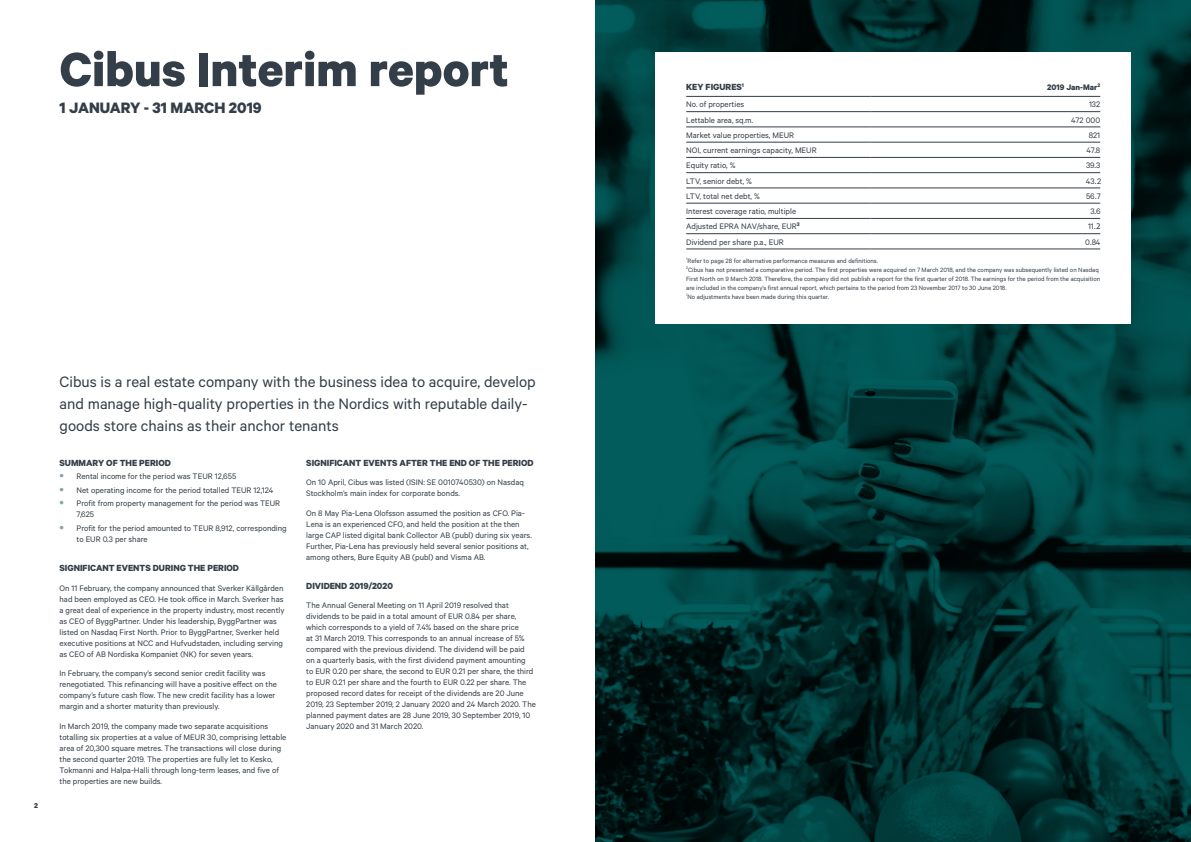
<style>
.page{position:relative;width:1191px;height:842px;background:#fff}
.page>*{position:absolute;margin:0;border:0;box-sizing:border-box;transform-origin:0 0}
.t1{font:700 54px "Calibre";color:#343e48}
.t2{font:17px/22px "Calibre";color:#343e48}
.t3{font:700 17px "Calibre";color:#343e48}
.t4{font:700 10px "Calibre";color:#343e48}
.Body{font:9px/11px "Calibre";color:#343e48}
.Table_left{font:9px "Calibre";color:#343e48}
.Table_right{font:9px "Calibre";color:#343e48}
.Table_right-2{font:700 9px "Calibre";color:#343e48}
.t5{font:700 8px "Calibre";color:#343e48}
.Body_small_copy{font:7px/9px "Calibre";color:#343e48}
.s1{font-size:13px;color:#8aa5a6}
.s2{font-family:"Calibri"}
</style>
<div class="page">
<img style="left:595px;top:0;width:596px;height:842px">
<div style="left:655px;top:52px;width:476px;height:271px;background:#fff"></div>
<hr style="left:686px;top:126px;width:184px;height:1px;background:#343e48">
<hr style="left:870px;top:126px;width:230px;height:1px;background:#343e48">
<hr style="left:686px;top:142px;width:184px;height:1px;background:#343e48">
<hr style="left:870px;top:142px;width:230px;height:1px;background:#343e48">
<hr style="left:686px;top:157px;width:184px;height:1px;background:#343e48">
<hr style="left:870px;top:157px;width:230px;height:1px;background:#343e48">
<hr style="left:686px;top:172px;width:184px;height:1px;background:#343e48">
<hr style="left:870px;top:172px;width:230px;height:1px;background:#343e48">
<hr style="left:686px;top:187px;width:184px;height:1px;background:#343e48">
<hr style="left:870px;top:187px;width:230px;height:1px;background:#343e48">
<hr style="left:686px;top:203px;width:184px;height:1px;background:#343e48">
<hr style="left:870px;top:203px;width:230px;height:1px;background:#343e48">
<hr style="left:686px;top:218px;width:184px;height:1px;background:#343e48">
<hr style="left:870px;top:218px;width:230px;height:1px;background:#343e48">
<hr style="left:686px;top:233px;width:184px;height:1px;background:#343e48">
<hr style="left:870px;top:233px;width:230px;height:1px;background:#343e48">
<hr style="left:686px;top:248px;width:184px;height:1px;background:#343e48">
<hr style="left:870px;top:248px;width:230px;height:1px;background:#343e48">
<hr style="left:686px;top:111px;width:184px;height:1px;background:#343e48">
<hr style="left:870px;top:111px;width:230px;height:1px;background:#343e48">
<hr style="left:686px;top:96px;width:184px;height:1px;background:#343e48">
<hr style="left:870px;top:96px;width:230px;height:1px;background:#343e48">
<h1 class="t1" style="left:60px;top:36px;width:451px">Cibus Interim report</h1>
<h2 class="t3" style="left:60px;top:97px;width:204px">1 JANUARY - 31 MARCH 2019</h2>
<p class="t5" style="left:34px;top:800px;width:5px">2</p>
<p class="t2" style="left:60px;top:370px;width:478px">Cibus is a real estate company with the business idea to acquire, develop and manage high-quality properties in the Nordics with reputable daily&shy;goods store chains as their anchor tenants</p>
<h3 class="t4" style="left:60px;top:456px;width:113px">SUMMARY OF THE PERIOD</h3>
<p class="Body" style="left:60px;top:471px;width:178px"><span class="s1">•</span> Rental income for the period was TEUR 12,655</p>
<p class="Body" style="left:60px;top:484px;width:215px"><span class="s1">•</span> Net operating income for the period totalled TEUR 12,124</p>
<p class="Body" style="left:77px;top:498px;width:205px;text-indent:-17px"><span class="s1">•</span> Profit from property management for the period was TEUR<br>7,625</p>
<p class="Body" style="left:77px;top:522px;width:212px;text-indent:-17px"><span class="s1">•</span> Profit for the period amounted to TEUR 8,912, corresponding to EUR 0.3 per share</p>
<h3 class="t4" style="left:60px;top:562px;width:181px">SIGNIFICANT EVENTS DURING THE PERIOD</h3>
<p class="Body" style="left:60px;top:582px;width:226px">On 11 February, the company announced that Sverker Källgården had been employed as CEO. He took office in March. Sverker has a great deal of experience in the property industry, most recently as CEO of ByggPartner. Under his leadership, ByggPartner was listed on Nasdaq First North. Prior to ByggPartner, Sverker held executive positions at NCC and Hufvudstaden, including serving as CEO of AB Nordiska Kompaniet (NK) for seven years.</p>
<p class="Body" style="left:60px;top:667px;width:219px">In February, the company’s second senior credit facility was renegotiated. This refinancing will have a positive effect on the company’s future cash flow. The new credit facility has a lower margin and a shorter maturity than previously.</p>
<p class="Body" style="left:60px;top:720px;width:228px">In March 2019, the company made two separate acquisitions totalling six properties at a value of MEUR 30, comprising lettable area of 20,300 square metres. The transactions will close during the second quarter 2019. The properties are fully let to Kesko, Tokmanni and Halpa-Halli through long-term leases, and five of the properties are new builds.</p>
<h3 class="t4" style="left:306px;top:456px;width:229px">SIGNIFICANT EVENTS AFTER THE END OF THE PERIOD</h3>
<p class="Body" style="left:306px;top:477px;width:219px">On 10 April, Cibus was listed (ISIN: SE 0010740530) on Nasdaq<br>Stockholm’s main index for corporate bonds.</p>
<p class="Body" style="left:306px;top:507px;width:227px">On 8 May Pia-Lena Olofsson assumed the position as CFO. Pia-Lena is an experienced CFO, and held the position at the then large CAP listed digital bank Collector AB (publ) during six years.<br>Further, Pia-Lena has previously held several senior positions at, among others, Bure Equity AB (publ) and Visma AB.</p>
<h3 class="t4" style="left:306px;top:579px;width:88px">DIVIDEND 2019/2020</h3>
<p class="Body" style="left:306px;top:600px;width:231px">The Annual General Meeting on 11 April 2019 resolved that dividends to be paid in a total amount of EUR 0.84 per share, which corresponds to a yield of 7.4% based on the share price<br>at 31 March 2019. This corresponds to an annual increase of 5% compared with the previous dividend. The dividend will be paid<br>on a quarterly basis, with the first dividend payment amounting<br>to EUR 0.20 per share, the second to EUR 0.21 per share, the third to EUR 0.21 per share and the fourth to EUR 0.22 per share. The proposed record dates for receipt of the dividends are 20 June 2019, 23 September 2019, 2 January 2020 and 24 March 2020. The planned payment dates are 28 June 2019, 30 September 2019, 10<br>January 2020 and 31 March 2020.</p>
<h3 class="t4" style="left:686px;top:81px;width:59px">KEY FIGURES<sup>1</sup></h3>
<p class="Table_right-2" style="left:1047px;top:82px;width:55px">2019 Jan-Mar<sup>2</sup></p>
<p class="Table_left" style="left:686px;top:99px;width:59px">No. of properties</p>
<p class="Table_right" style="left:1089px;top:99px;width:13px">132</p>
<p class="Table_left" style="left:686px;top:115px;width:69px">Lettable area, sq.m.</p>
<p class="Table_right" style="left:1071px;top:115px;width:31px">472 000</p>
<p class="Table_left" style="left:686px;top:130px;width:109px">Market value properties, MEUR</p>
<p class="Table_right" style="left:1088px;top:130px;width:13px">821</p>
<p class="Table_left" style="left:686px;top:145px;width:132px">NOI, current earnings capacity, MEUR</p>
<p class="Table_right" style="left:1086px;top:145px;width:15px">47.8</p>
<p class="Table_left" style="left:686px;top:160px;width:51px">Equity ratio, %</p>
<p class="Table_right" style="left:1086px;top:160px;width:16px">39<span class="s2">.</span>3</p>
<p class="Table_left" style="left:686px;top:176px;width:67px">LTV, senior debt, %</p>
<p class="Table_right" style="left:1085px;top:176px;width:17px">43<span class="s2">.</span>2</p>
<p class="Table_left" style="left:686px;top:191px;width:75px">LTV, total net debt, %</p>
<p class="Table_right" style="left:1086px;top:191px;width:16px">56<span class="s2">.</span>7</p>
<p class="Table_left" style="left:686px;top:206px;width:111px">Interest coverage ratio, multiple</p>
<p class="Table_right" style="left:1090px;top:206px;width:12px">3<span class="s2">.</span>6</p>
<p class="Table_left" style="left:686px;top:221px;width:115px">Adjusted EPRA NAV/share, EUR<sup>3</sup></p>
<p class="Table_right" style="left:1088px;top:221px;width:14px">11<span class="s2">.2</span></p>
<p class="Table_left" style="left:686px;top:237px;width:99px">Dividend per share p.a., EUR</p>
<p class="Table_right" style="left:1085px;top:237px;width:17px">0<span class="s2">.</span>84</p>
<p class="Body_small_copy" style="left:686px;top:256px;width:193px"><sup>1</sup>Refer to page 28 for alternative performance measures and definitions.</p>
<p class="Body_small_copy" style="left:686px;top:265px;width:415px"><sup>2</sup>Cibus has not presented a comparative period. The first properties were acquired on 7 March 2018, and the company was subsequently listed on Nasdaq<br>First North on 9 March 2018. Therefore, the company did not publish a report for the first quarter of 2018. The earnings for the period from the acquisition are included in the company’s first annual report, which pertains to the period from 23 November 2017 to 30 June 2018.</p>
<p class="Body_small_copy" style="left:686px;top:292px;width:144px"><sup>1</sup>No adjustments have been made during this quarter.</p>
</div>
